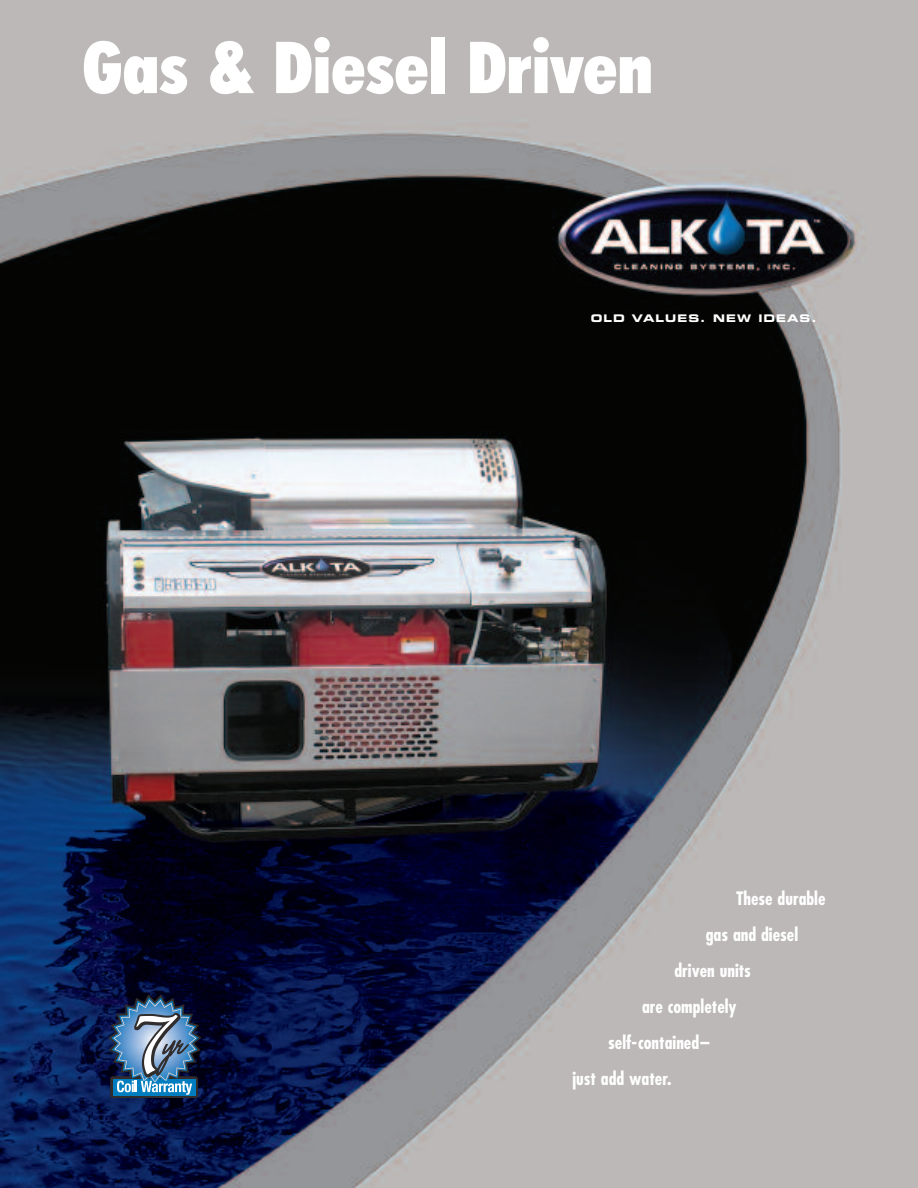
<style>
.page{position:relative;width:918px;height:1188px;background:#fff}
.page>*{position:absolute;margin:0;border:0;box-sizing:border-box;transform-origin:0 0}
.t1{font:900 condensed 72px "Futura BT";color:#fff}
.t2{font:700 condensed 18px "Futura";color:#fff}
.t3{font:10.5px "Eurostile Bold Extended Two";letter-spacing:.1em;color:#fff}
</style>
<div class="page">
<img style="left:0;top:0;width:918px;height:1188px">
<img style="left:108px;top:994px;width:93px;height:104px">
<h1 class="t1" style="left:82px;top:37px;width:572px">Gas &amp; Diesel Driven</h1>
<p class="t3" style="left:591px;top:314px;width:227px">OLD VALUES. NEW IDEAS.</p>
<p class="t2" style="left:736px;top:890px;width:91px">These durable</p>
<p class="t2" style="left:706px;top:926px;width:94px">gas and diesel</p>
<p class="t2" style="left:674px;top:962px;width:78px">driven units</p>
<p class="t2" style="left:642px;top:998px;width:96px">are completely</p>
<p class="t2" style="left:608px;top:1034px;width:103px">self-contained–</p>
<p class="t2" style="left:572px;top:1070px;width:101px">just add water.</p>
</div>
